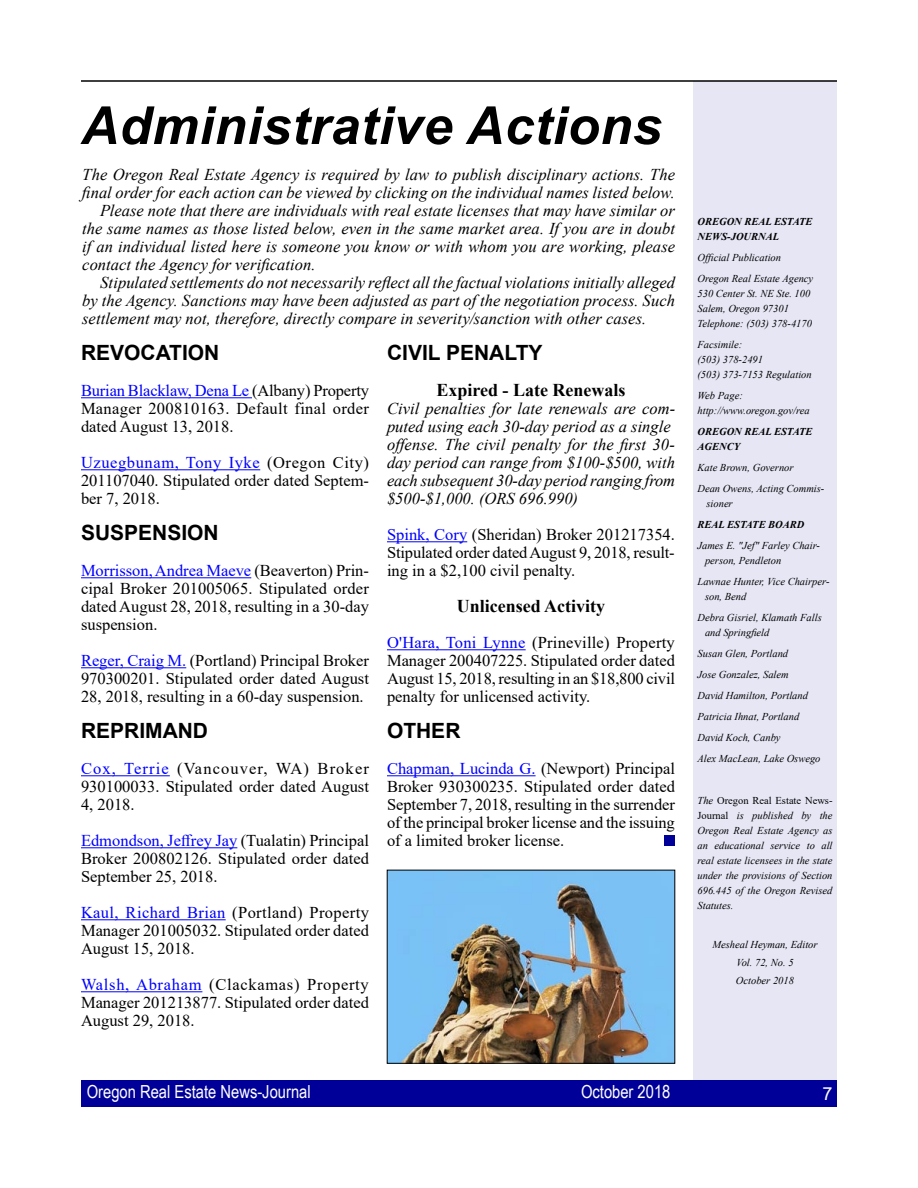
<style>
.page{position:relative;width:918px;height:1188px;background:#fff}
.page>*{position:absolute;margin:0;border:0;box-sizing:border-box;transform-origin:0 0}
.t1{font:italic 700 52.5px "Arial";letter-spacing:.01em;color:#000}
.t2{font:700 21px "Arial";color:#000}
.t3{font:18px "Arial Narrow";color:#fff}
.t4{font:700 18px "Times New Roman";color:#000}
.t5{font:18px "Arial";color:#fff}
.t6{font:16.5px/18px "Times New Roman";color:#000;text-align:justify}
.t7{font:italic 16.5px/18px "Times New Roman";color:#000}
.t8{font:italic 10.5px/15px "Times New Roman";color:#000}
.t9{font:italic 700 10.5px/15px "Times New Roman";color:#000}
.s1{color:#00f}
.s2{font-style:normal}
</style>
<div class="page">
<div style="left:693px;top:81px;width:144px;height:1026px;background:#e6e6f5"></div>
<div style="left:81px;top:1080px;width:756px;height:27px;background:#009"></div>
<hr style="left:81px;top:80px;width:756px;height:2px;background:#000">
<div style="left:665px;top:836px;width:10px;height:10px;background:#009"></div>
<hr style="left:387px;top:541px;width:80px;height:1px;background:#00f">
<hr style="left:387px;top:649px;width:139px;height:1px;background:#00f">
<hr style="left:387px;top:775px;width:149px;height:1px;background:#00f">
<img style="left:389px;top:872px;width:284px;height:190px">
<div style="left:387px;top:870px;width:288px;height:194px;border:1px solid #000"></div>
<hr style="left:81px;top:397px;width:171px;height:1px;background:#00f">
<hr style="left:81px;top:469px;width:179px;height:1px;background:#00f">
<hr style="left:81px;top:577px;width:170px;height:1px;background:#00f">
<hr style="left:81px;top:667px;width:105px;height:1px;background:#00f">
<hr style="left:81px;top:775px;width:89px;height:1px;background:#00f">
<hr style="left:81px;top:847px;width:156px;height:1px;background:#00f">
<hr style="left:81px;top:919px;width:145px;height:1px;background:#00f">
<hr style="left:81px;top:991px;width:121px;height:1px;background:#00f">
<h1 class="t1" style="left:81px;top:91px;width:582px">Administrative Actions</h1>
<p class="t7" style="left:82px;top:165px;width:594px">The Oregon Real Estate Agency is required by law to publish disciplinary actions. The</p>
<p class="t7" style="left:82px;top:183px;width:594px">final order for each action can be viewed by clicking on the individual names listed below.</p>
<p class="t7" style="left:100px;top:201px;width:576px">Please note that there are individuals with real estate licenses that may have similar or</p>
<p class="t7" style="left:82px;top:219px;width:594px">the same names as those listed below, even in the same market area. If you are in doubt</p>
<p class="t7" style="left:82px;top:237px;width:594px">if an individual listed here is someone you know or with whom you are working, please</p>
<p class="t7" style="left:82px;top:255px;width:235px">contact the Agency for verification.</p>
<p class="t7" style="left:100px;top:273px;width:576px">Stipulated settlements do not necessarily reflect all the factual violations initially alleged</p>
<p class="t7" style="left:82px;top:291px;width:594px">by the Agency. Sanctions may have been adjusted as part of the negotiation process. Such</p>
<p class="t7" style="left:82px;top:309px;width:565px">settlement may not, therefore, directly compare in severity/sanction with other cases.</p>
<p class="t2" style="left:387px;top:338px;width:157px">CIVIL PENALTY</p>
<p class="t4" style="left:436px;top:377px;width:191px">Expired - Late Renewals</p>
<p class="t7" style="left:387px;top:399px;width:290px">Civil penalties for late renewals are com&shy;puted using each 30-day period as a single offense. The civil penalty for the first 30- day period can range from $100-$500, with each subsequent 30-day period ranging from $500-$1,000. (ORS 696.990)</p>
<p class="t6" style="left:387px;top:525px;width:290px"><span class="s1">Spink, Cory</span> (Sheridan) Broker 201217354.<br>Stipulated order dated August 9, 2018, result&shy;ing in a $2,100 civil penalty.</p>
<p class="t4" style="left:457px;top:593px;width:150px">Unlicensed Activity</p>
<p class="t6" style="left:387px;top:633px;width:290px"><span class="s1">O'Hara, Toni Lynne</span> (Prineville) Property Manager 200407225. Stipulated order dated August 15, 2018, resulting in an $18,800 civil penalty for unlicensed activity.</p>
<p class="t2" style="left:387px;top:716px;width:75px">OTHER</p>
<p class="t6" style="left:387px;top:759px;width:290px"><span class="s1">Chapman, Lucinda G.</span> (Newport) Principal Broker 930300235. Stipulated order dated September 7, 2018, resulting in the surrender of the principal broker license and the issuing of a limited broker license.</p>
<p class="t2" style="left:81px;top:338px;width:140px">REVOCATION</p>
<p class="t6" style="left:81px;top:381px;width:290px"><span class="s1">Burian Blacklaw, Dena Le</span> (Albany) Property Manager 200810163. Default final order dated August 13, 2018.</p>
<p class="t6" style="left:81px;top:453px;width:290px"><span class="s1">Uzuegbunam, Tony Iyke</span> (Oregon City)<br>201107040. Stipulated order dated Septem&shy;ber 7, 2018.</p>
<p class="t2" style="left:81px;top:518px;width:139px">SUSPENSION</p>
<p class="t6" style="left:81px;top:561px;width:289px"><span class="s1">Morrisson, Andrea Maeve</span> (Beaverton) Prin&shy;cipal Broker 201005065. Stipulated order dated August 28, 2018, resulting in a 30-day suspension.</p>
<p class="t6" style="left:81px;top:651px;width:290px"><span class="s1">Reger, Craig M.</span> (Portland) Principal Broker 970300201. Stipulated order dated August 28, 2018, resulting in a 60-day suspension.</p>
<p class="t2" style="left:81px;top:716px;width:129px">REPRIMAND</p>
<p class="t6" style="left:81px;top:759px;width:290px"><span class="s1">Cox, Terrie</span> (Vancouver, WA) Broker 930100033. Stipulated order dated August 4, 2018.</p>
<p class="t6" style="left:81px;top:831px;width:290px"><span class="s1">Edmondson, Jeffrey Jay</span> (Tualatin) Principal Broker 200802126. Stipulated order dated September 25, 2018.</p>
<p class="t6" style="left:81px;top:903px;width:290px"><span class="s1">Kaul, Richard Brian</span> (Portland) Property Manager 201005032. Stipulated order dated August 15, 2018.</p>
<p class="t6" style="left:81px;top:975px;width:290px"><span class="s1">Walsh, Abraham</span> (Clackamas) Property Manager 201213877. Stipulated order dated August 29, 2018.</p>
<p class="t9" style="left:698px;top:214px;width:117px">OREGON REAL ESTATE<br>NEWS-JOURNAL</p>
<p class="t8" style="left:698px;top:247px;width:117px;line-height:21px">Official Publication<br>Oregon Real Estate Agency</p>
<p class="t8" style="left:698px;top:286px;width:116px">530 Center St. NE Ste. 100<br>Salem, Oregon 97301<br>Telephone: (503) 378-4170</p>
<p class="t8" style="left:698px;top:337px;width:116px">Facsimile:<br>(503) 378-2491<br>(503) 373-7153 Regulation</p>
<p class="t8" style="left:698px;top:388px;width:114px">Web Page: http://www.oregon.gov/rea</p>
<p class="t9" style="left:698px;top:424px;width:117px">OREGON REAL ESTATE<br>AGENCY</p>
<p class="t8" style="left:698px;top:457px;width:128px;line-height:21px">Kate Brown, Governor<br>Dean Owens, Acting Commis-</p>
<p class="t8" style="left:706px;top:496px;width:28px">sioner</p>
<p class="t9" style="left:698px;top:517px;width:108px">REAL ESTATE BOARD</p>
<p class="t8" style="left:705px;top:538px;width:117px;text-indent:-8px">James E. "Jef" Farley Chair&shy;person, Pendleton</p>
<p class="t8" style="left:705px;top:574px;width:126px;text-indent:-7px">Lawnae Hunter, Vice Chairper&shy;son, Bend</p>
<p class="t8" style="left:705px;top:610px;width:118px;text-indent:-7px">Debra Gisriel, Klamath Falls and Springfield</p>
<p class="t8" style="left:698px;top:643px;width:125px;line-height:21px">Susan Glen, Portland<br>Jose Gonzalez, Salem<br>David Hamilton, Portland<br>Patricia Ihnat, Portland<br>David Koch, Canby<br>Alex MacLean, Lake Oswego</p>
<p class="t8" style="left:698px;top:793px;width:137px;text-align:justify">The <span class="s2">Oregon Real Estate News-Journal</span> is published by the Oregon Real Estate Agency as an educational service to all real estate licensees in the state under the provisions of Section 696.445 of the Oregon Revised Statutes.</p>
<p class="t8" style="left:712px;top:936px;width:107px;line-height:18px;text-align:center">Mesheal Heyman, Editor<br>Vol. 72, No. 5<br>October 2018</p>
<p class="t3" style="left:87px;top:1078px;width:225px">Oregon Real Estate News-Journal</p>
<p class="t3" style="left:581px;top:1078px;width:91px">October 2018</p>
<p class="t5" style="left:822px;top:1081px;width:12px">7</p>
</div>
